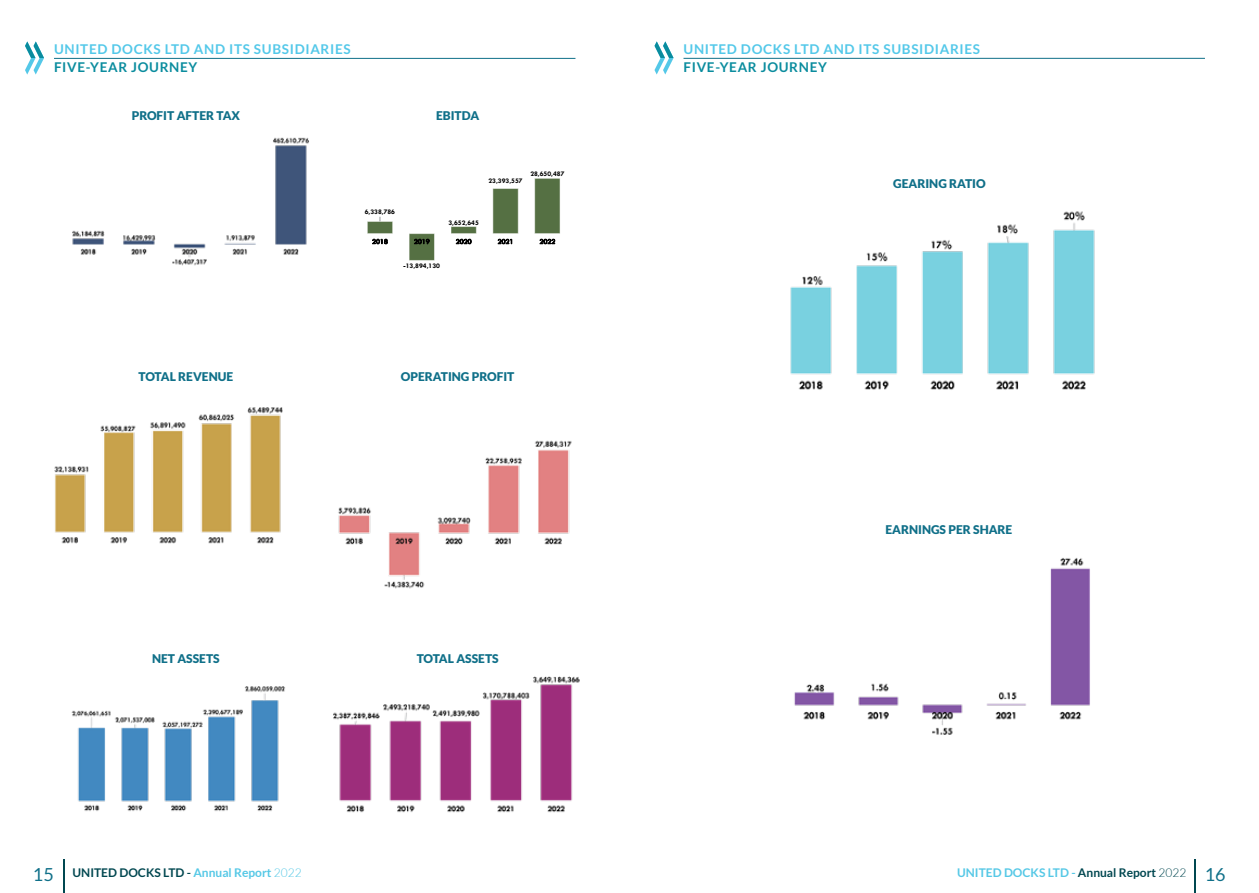
<style>
.page{position:relative;width:1259px;height:893px;background:#fff}
.page>*{position:absolute;margin:0;border:0;box-sizing:border-box;transform-origin:0 0}
.t1{font:700 13.5px "Lato";letter-spacing:.05em;color:#53c8e9}
.t2{font:700 13.5px "Lato";letter-spacing:.05em;color:#0a8c9e}
.t3{font:900 12px "Lato";color:#107089}
.t4{font:700 12px "Lato";color:#004750}
.t5{font:700 12px "Lato";color:#55c8e6}
.t6{font:700 7.2px "Tw Cen";color:#000}
.s1{font-weight:400;font-size:18px;color:#107089}
.s2{color:#55c8e6}
.s3{font-weight:300;color:#55c8e6}
.s4{color:#004750}
.s5{font-weight:300;color:#004750}
</style>
<div class="page">
<img style="left:333px;top:676px;width:247px;height:137px">
<img style="left:71px;top:686px;width:214px;height:125px">
<img style="left:54px;top:407px;width:229px;height:137px">
<svg style="left:367px;top:178px;width:193px;height:83px"></svg>
<img style="left:72px;top:137px;width:237px;height:129px">
<img style="left:338px;top:440px;width:234px;height:149px">
<img style="left:794px;top:558px;width:296px;height:177px">
<img style="left:790px;top:211px;width:305px;height:179px">
<svg style="left:654px;top:41px;width:19px;height:34px"></svg>
<svg style="left:25px;top:41px;width:19px;height:34px"></svg>
<hr style="left:683px;top:58px;width:522px;height:1px;background:#0f7089">
<hr style="left:54px;top:58px;width:521px;height:1px;background:#0f7089">
<hr style="left:64px;top:860px;width:1px;height:33px;background:#004750">
<hr style="left:1194px;top:860px;width:1px;height:33px;background:#004750">
<p class="t1" style="left:54px;top:41px;width:298px">UNITED DOCKS LTD AND ITS SUBSIDIARIES</p>
<p class="t1" style="left:683px;top:41px;width:298px">UNITED DOCKS LTD AND ITS SUBSIDIARIES</p>
<p class="t2" style="left:54px;top:59px;width:145px">FIVE-YEAR JOURNEY</p>
<p class="t2" style="left:683px;top:59px;width:145px">FIVE-YEAR JOURNEY</p>
<p class="t3" style="left:132px;top:109px;width:110px">PROFIT AFTER TAX</p>
<p class="t3" style="left:436px;top:109px;width:45px">EBITDA</p>
<p class="t6" style="left:365px;top:207px;width:32px">6,338,786</p>
<p class="t6" style="left:488px;top:177px;width:36px">23,393,557</p>
<p class="t6" style="left:530px;top:169px;width:36px">28,650,487</p>
<p class="t6" style="left:448px;top:218px;width:32px">3,652,645</p>
<p class="t6" style="left:403px;top:262px;width:38px">-13,894,130</p>
<p class="t3" style="left:139px;top:369px;width:96px">TOTAL REVENUE</p>
<p class="t3" style="left:401px;top:369px;width:115px">OPERATING PROFIT</p>
<p class="t3" style="left:152px;top:651px;width:69px">NET ASSETS</p>
<p class="t3" style="left:417px;top:651px;width:84px">TOTAL ASSETS</p>
<p class="t3" style="left:893px;top:176px;width:94px">GEARING RATIO</p>
<p class="t3" style="left:885px;top:523px;width:128px">EARNINGS PER SHARE</p>
<p class="t4" style="left:33px;top:866px;width:270px"><span class="s1">15</span> UNITED DOCKS LTD - <span class="s2">Annual Report</span> <span class="s3">2022</span></p>
<p class="t5" style="left:957px;top:866px;width:270px">UNITED DOCKS LTD - <span class="s4">Annual Report</span> <span class="s5">2022</span> <span class="s1">16</span></p>
</div>
